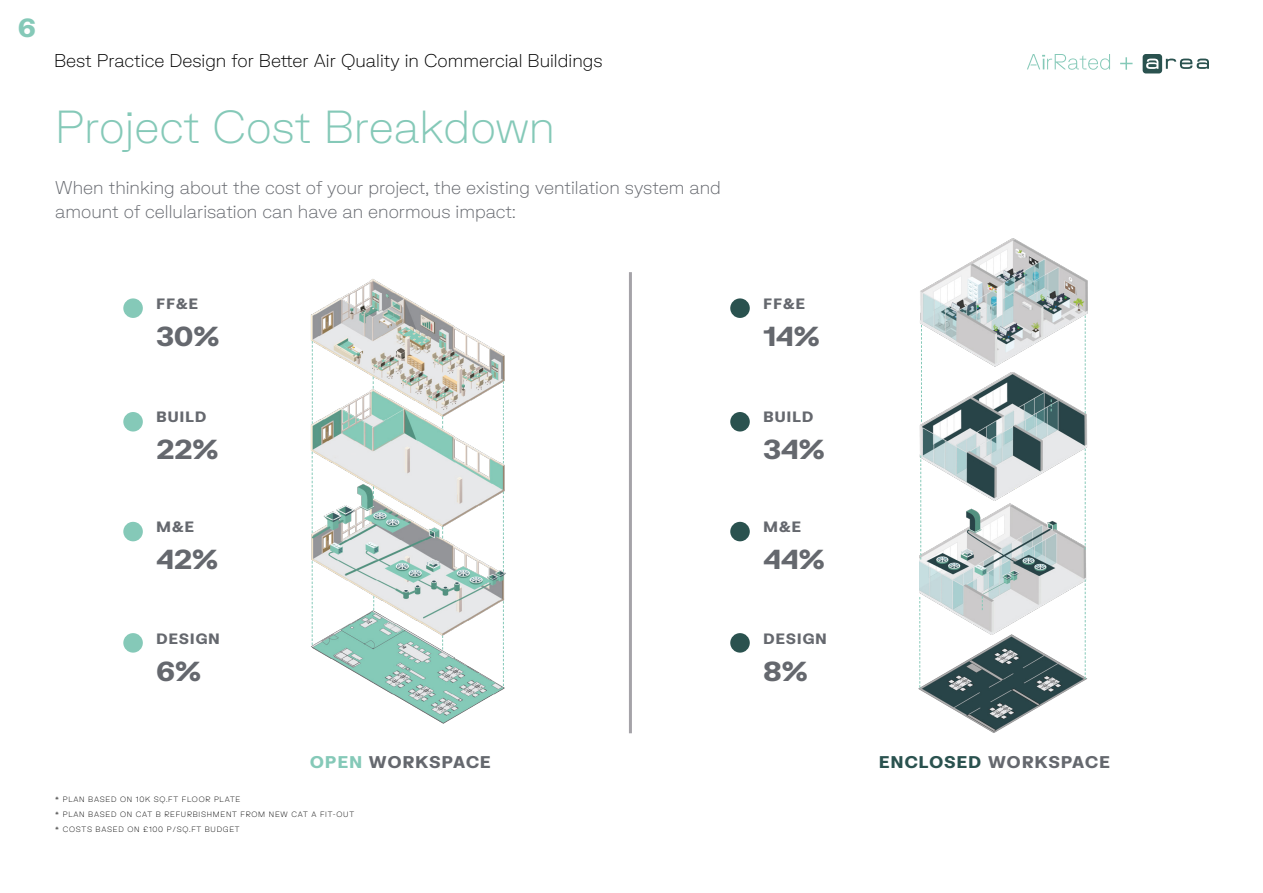
<style>
.page{position:relative;width:1263px;height:893px;background:#fff}
.page>*{position:absolute;margin:0;border:0;box-sizing:border-box;transform-origin:0 0}
.t1{font:100 45px "Air Rated";color:#85c9b8}
.t2{font:900 26.7px "Air Rated";color:#65686e}
.t3{font:900 25.5px "Air Rated";color:#85c9b8}
.t4{font:100 18px/24px "Air Rated";color:#65686e}
.t5{font:100 18px "Air Rated";color:#000}
.t6{font:900 16.5px "Air Rated";letter-spacing:.08em;color:#65686e}
.t7{font:900 14.55px "Air Rated";letter-spacing:.08em;color:#65686e}
.t8{font:100 7.5px/15px "Air Rated";letter-spacing:.1em;color:#000}
.s1{color:#85c9b8}
.s2{color:#2a524f}
</style>
<div class="page">
<img style="left:920px;top:238px;width:168px;height:129px">
<img style="left:919px;top:373px;width:169px;height:127px">
<img style="left:919px;top:500px;width:168px;height:131px">
<img style="left:918px;top:631px;width:169px;height:102px">
<svg style="left:1085px;top:580px;width:1px;height:99px"></svg>
<svg style="left:1085px;top:449px;width:1px;height:101px"></svg>
<svg style="left:1085px;top:315px;width:1px;height:99px"></svg>
<div style="left:730px;top:298px;width:20px;height:20px;background:#2a524f;border-radius:50%"></div>
<div style="left:730px;top:412px;width:20px;height:19px;background:#2a524f;border-radius:50%"></div>
<div style="left:730px;top:522px;width:20px;height:19px;background:#2a524f;border-radius:50%"></div>
<div style="left:730px;top:633px;width:20px;height:20px;background:#2a524f;border-radius:50%"></div>
<svg style="left:921px;top:325px;width:1px;height:97px"></svg>
<svg style="left:982px;top:596px;width:1px;height:14px"></svg>
<svg style="left:920px;top:455px;width:1px;height:104px"></svg>
<svg style="left:919px;top:597px;width:1px;height:91px"></svg>
<svg style="left:1051px;top:399px;width:1px;height:12px"></svg>
<img style="left:311px;top:279px;width:194px;height:98px">
<img style="left:311px;top:377px;width:194px;height:105px">
<img style="left:311px;top:482px;width:195px;height:109px">
<img style="left:311px;top:591px;width:194px;height:133px">
<svg style="left:503px;top:601px;width:1px;height:85px"></svg>
<svg style="left:373px;top:377px;width:1px;height:12px"></svg>
<svg style="left:503px;top:492px;width:1px;height:80px"></svg>
<svg style="left:503px;top:381px;width:1px;height:82px"></svg>
<svg style="left:312px;top:341px;width:1px;height:83px"></svg>
<svg style="left:373px;top:486px;width:1px;height:12px"></svg>
<svg style="left:373px;top:596px;width:1px;height:14px"></svg>
<svg style="left:312px;top:452px;width:1px;height:81px"></svg>
<svg style="left:312px;top:561px;width:1px;height:84px"></svg>
<svg style="left:442px;top:416px;width:1px;height:12px"></svg>
<svg style="left:442px;top:636px;width:1px;height:13px"></svg>
<div style="left:123px;top:298px;width:20px;height:20px;background:#85c9b8;border-radius:50%"></div>
<div style="left:123px;top:412px;width:20px;height:19px;background:#85c9b8;border-radius:50%"></div>
<div style="left:123px;top:522px;width:20px;height:19px;background:#85c9b8;border-radius:50%"></div>
<div style="left:123px;top:633px;width:20px;height:20px;background:#85c9b8;border-radius:50%"></div>
<hr style="left:629px;top:272px;width:3px;height:461px;background:#a5a3a8">
<svg style="left:1027px;top:54px;width:83px;height:16px"></svg>
<svg style="left:1120px;top:57px;width:12px;height:13px"></svg>
<svg style="left:1143px;top:54px;width:66px;height:19px"></svg>
<h3 class="t3" style="left:18px;top:9px;width:19px">6</h3>
<p class="t5" style="left:54px;top:47px;width:550px">Best Practice Design for Better Air Quality in Commercial Buildings</p>
<h1 class="t1" style="left:55px;top:93px;width:501px">Project Cost Breakdown</h1>
<p class="t4" style="left:55px;top:174px;width:667px">When thinking about the cost of your project, the existing ventilation system and amount of cellularisation can have an enormous impact:</p>
<p class="t7" style="left:157px;top:293px;width:43px">FF&amp;E</p>
<h2 class="t2" style="left:157px;top:316px;width:64px">30%</h2>
<p class="t7" style="left:157px;top:406px;width:51px">BUILD</p>
<h2 class="t2" style="left:157px;top:429px;width:63px">22%</h2>
<p class="t7" style="left:157px;top:516px;width:39px">M&amp;E</p>
<h2 class="t2" style="left:157px;top:539px;width:63px">42%</h2>
<p class="t7" style="left:157px;top:627px;width:65px">DESIGN</p>
<h2 class="t2" style="left:157px;top:651px;width:46px">6%</h2>
<p class="t7" style="left:764px;top:293px;width:43px">FF&amp;E</p>
<h2 class="t2" style="left:764px;top:316px;width:58px">14%</h2>
<p class="t7" style="left:764px;top:406px;width:51px">BUILD</p>
<h2 class="t2" style="left:764px;top:429px;width:63px">34%</h2>
<p class="t7" style="left:764px;top:516px;width:39px">M&amp;E</p>
<h2 class="t2" style="left:764px;top:539px;width:63px">44%</h2>
<p class="t7" style="left:764px;top:627px;width:65px">DESIGN</p>
<h2 class="t2" style="left:764px;top:651px;width:46px">8%</h2>
<p class="t6" style="left:310px;top:750px;width:182px"><span class="s1">OPEN</span> WORKSPACE</p>
<p class="t6" style="left:879px;top:750px;width:232px"><span class="s2">ENCLOSED</span> WORKSPACE</p>
<p class="t8" style="left:55px;top:791px;width:300px">* PLAN BASED ON 10K SQ.FT FLOOR PLATE<br>* PLAN BASED ON CAT B REFURBISHMENT FROM NEW CAT A FIT-OUT * COSTS BASED ON £100 P/SQ.FT BUDGET</p>
</div>
